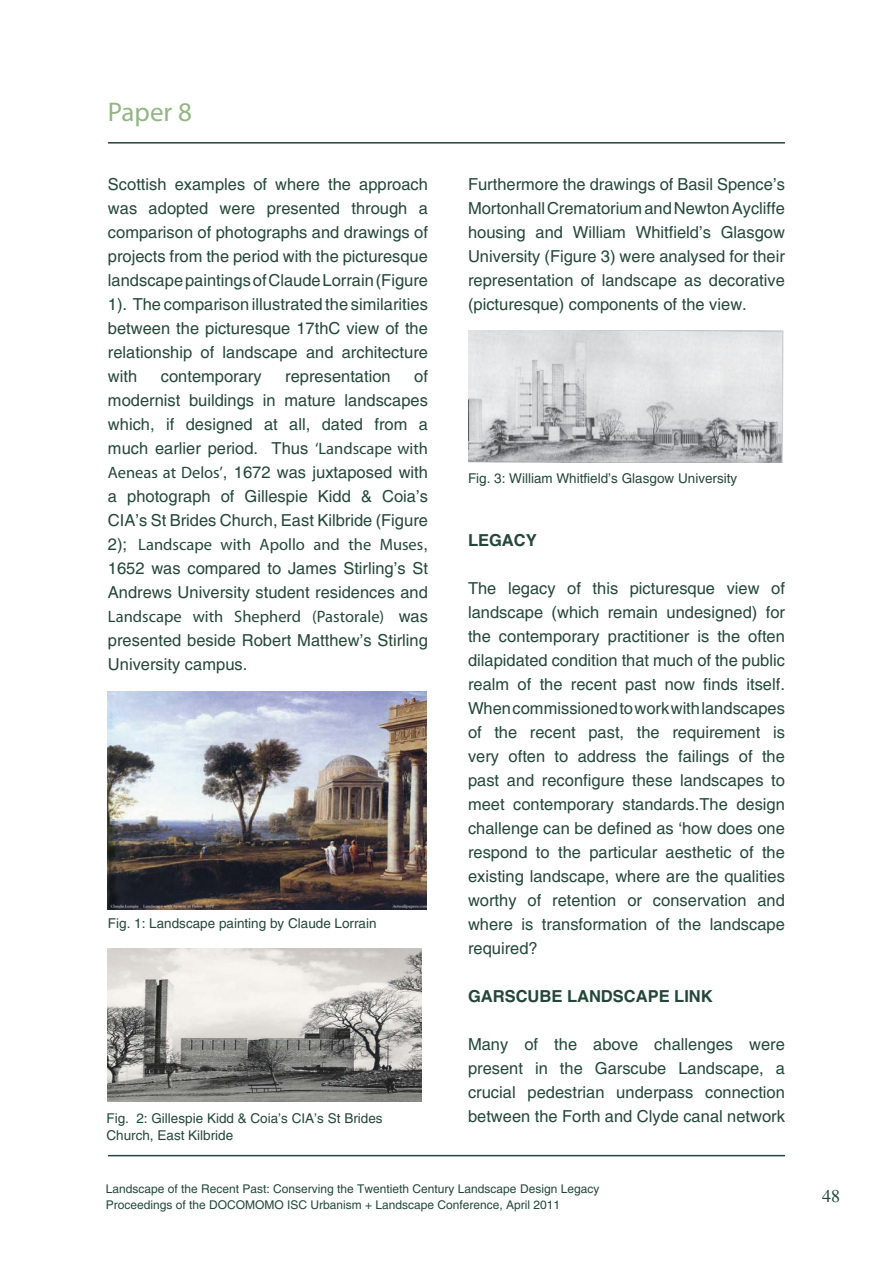
<style>
.page{position:relative;width:893px;height:1263px;background:#fff}
.page>*{position:absolute;margin:0;border:0;box-sizing:border-box;transform-origin:0 0}
.t1{font:27px "Myriad Pro";color:#93b684}
.t2{font:18px "Times";color:#244739}
.t3{font:16.5px/24px "Helvetica";color:#244739;text-align:justify}
.t4{font:16.5px "Myriad Pro";color:#244739}
.t5{font:700 16.5px "Helvetica";color:#244739}
.t6{font:13.5px/16.5px "Helvetica";color:#244739}
.t7{font:12px/16.5px "Helvetica";color:#244739}
.s1{font-family:"Myriad Pro"}
.s2{font-family:"Helvetica"}
</style>
<div class="page">
<hr style="left:108px;top:1155px;width:677px;height:1px;background:#244739">
<hr style="left:108px;top:142px;width:677px;height:2px;background:#244739">
<img style="left:108px;top:692px;width:318px;height:217px">
<img style="left:108px;top:948px;width:313px;height:153px">
<img style="left:468px;top:330px;width:315px;height:132px">
<h1 class="t1" style="left:108px;top:101px;width:85px">Paper 8</h1>
<p class="t3" style="left:108px;top:174px;width:322px">Scottish examples of where the approach was adopted were presented through a comparison of photographs and drawings of projects from the period with the picturesque landscape paintings of Claude Lorrain (Figure 1). The comparison illustrated the similarities between the picturesque 17thC view of the relationship of landscape and architecture with</p>
<p class="t3" style="left:108px;top:366px;width:322px;text-indent:306px">of modernist buildings in mature landscapes which, if designed at all, dated from a much earlier period. Thus <span class="s1">‘Landscape with Aeneas at Delos’</span>, 1672 was juxtaposed with a photograph of Gillespie Kidd &amp; Coia’s CIA’s St Brides Church, East Kilbride (Figure</p>
<p class="t4" style="left:108px;top:538px;width:322px"><span class="s2">2);</span> Landscape with Apollo and the Muses<span class="s2">,</span></p>
<p class="t3" style="left:108px;top:558px;width:321px">1652 was compared to James Stirling’s St<br>Andrews University student residences and</p>
<p class="t4" style="left:108px;top:610px;width:321px">Landscape with Shepherd (Pastorale) <span class="s2">was</span></p>
<p class="t3" style="left:108px;top:630px;width:321px">presented beside Robert Matthew’s Stirling<br>University campus.</p>
<p class="t3" style="left:161px;top:366px;width:102px">contemporary</p>
<p class="t3" style="left:285px;top:366px;width:107px">representation</p>
<p class="t6" style="left:108px;top:917px;width:270px">Fig. 1: Landscape painting by Claude Lorrain</p>
<p class="t6" style="left:106px;top:1112px;width:278px">Fig. 2: Gillespie Kidd &amp; Coia’s CIA’s St Brides<br>Church, East Kilbride</p>
<p class="t3" style="left:468px;top:174px;width:318px">Furthermore the drawings of Basil Spence’s Mortonhall Crematorium and Newton Aycliffe housing and William Whitfield’s Glasgow University (Figure 3) were analysed for their representation of landscape as decorative (picturesque) components of the view.</p>
<p class="t6" style="left:468px;top:471px;width:271px">Fig. 3: William Whitfield’s Glasgow University</p>
<p class="t5" style="left:468px;top:534px;width:70px">LEGACY</p>
<p class="t3" style="left:468px;top:577px;width:318px">The legacy of this picturesque view of landscape (which remain undesigned) for the contemporary practitioner is the often dilapidated condition that much of the public realm of the recent past now finds itself.<br>When commissioned to work with landscapes of the recent past, the requirement is very often to address the failings of the past and reconfigure these landscapes to meet contemporary standards.The design challenge can be defined as ‘how does one respond to the particular aesthetic of the existing landscape, where are the qualities worthy of retention or conservation and where is transformation of the landscape required?</p>
<p class="t5" style="left:468px;top:990px;width:246px">GARSCUBE LANDSCAPE LINK</p>
<p class="t3" style="left:468px;top:1033px;width:318px">Many of the above challenges were present in the Garscube Landscape, a crucial pedestrian underpass connection between the Forth and Clyde canal network</p>
<p class="t7" style="left:106px;top:1181px;width:495px">Landscape of the Recent Past: Conserving the Twentieth Century Landscape Design Legacy<br>Proceedings of the DOCOMOMO ISC Urbanism + Landscape Conference, April 2011</p>
<p class="t2" style="left:822px;top:1189px;width:19px">48</p>
</div>
